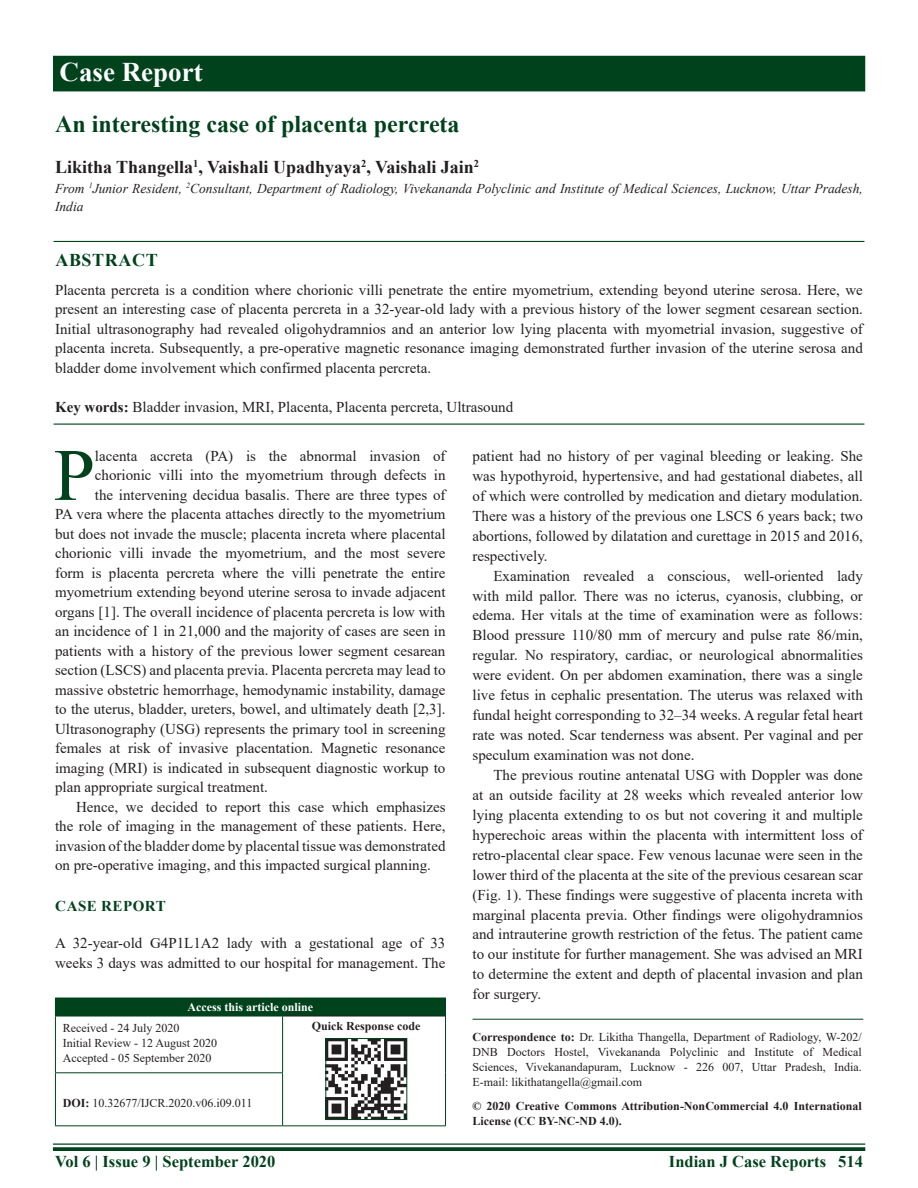
<style>
.page{position:relative;width:918px;height:1188px;background:#fff}
.page>*{position:absolute;margin:0;border:0;box-sizing:border-box;transform-origin:0 0}
.DROP_CAP_TX{font:73.95px "Times New Roman";color:#00421c}
.AH{font:700 27px "Times New Roman";color:#fff}
.AT{font:700 24px "Times New Roman";color:#00421c}
.AU{font:700 18px "Times New Roman";color:#231f20}
.ABSH{font:700 18px "Times New Roman";letter-spacing:.035em;color:#00421c}
.RF{font:700 16.5px "Times New Roman";color:#00421c}
.TX{font:15px/20px "Times New Roman";color:#231f20;text-align:justify}
.DROP_CAP_TX-2{font:15px "Times New Roman";color:#231f20}
.ABS{font:15px/19.5px "Times New Roman";color:#231f20;text-align:justify}
.TXFL{font:15px/20px "Times New Roman";color:#231f20}
.KWD{font:15px "Times New Roman";color:#231f20}
.t1{font:700 15px "Times New Roman";letter-spacing:.035em;color:#00421c}
.AFF{font:italic 13.5px/18px "Times New Roman";color:#231f20}
.ADD{font:12px/15px "Times New Roman";color:#231f20;text-align:justify}
.CR{font:700 12px/15px "Times New Roman";color:#231f20}
.HIS{font:12px/15px "Times New Roman";color:#231f20}
.DOI{font:12px "Times New Roman";color:#231f20}
.AAO{font:700 12px "Times New Roman";color:#fff}
.QR{font:700 12px "Times New Roman";color:#231f20}
.s1{font-weight:700}
</style>
<div class="page">
<hr style="left:53px;top:1143px;width:812px;height:2px;background:#00421c">
<svg style="left:53px;top:1147px;width:812px;height:4px;background:#0f4d29"></svg>
<div style="left:53px;top:56px;width:812px;height:35px;background:#00421c"></div>
<hr style="left:54px;top:241px;width:810px;height:1px;background:#00421c">
<hr style="left:54px;top:424px;width:810px;height:1px;background:#00421c">
<div style="left:55px;top:998px;width:391px;height:18px;background:#00421c"></div>
<hr style="left:283px;top:1016px;width:162px;height:1px;background:#231f20">
<hr style="left:445px;top:1016px;width:1px;height:57px;background:#00421c">
<hr style="left:445px;top:1073px;width:1px;height:52px;background:#00421c">
<hr style="left:283px;top:1125px;width:163px;height:1px;background:#00421c">
<hr style="left:55px;top:1016px;width:228px;height:1px;background:#00421c">
<hr style="left:55px;top:1016px;width:1px;height:56px;background:#00421c">
<hr style="left:282px;top:1016px;width:1px;height:56px;background:#00421c">
<hr style="left:55px;top:1072px;width:228px;height:1px;background:#00421c">
<hr style="left:55px;top:1073px;width:1px;height:52px;background:#00421c">
<hr style="left:282px;top:1073px;width:1px;height:52px;background:#00421c">
<hr style="left:55px;top:1125px;width:228px;height:1px;background:#00421c">
<img style="left:328px;top:1040px;width:77px;height:78px">
<div style="left:326px;top:1038px;width:81px;height:82px;border:1px solid #00421c"></div>
<hr style="left:472px;top:1019px;width:391px;height:1px;background:#00421c">
<p class="AH" style="left:60px;top:52px;width:145px">Case Report</p>
<p class="AT" style="left:55px;top:106px;width:406px">An interesting case of placenta percreta</p>
<p class="AU" style="left:55px;top:154px;width:426px">Likitha Thangella<sup>1</sup>, Vaishali Upadhyaya<sup>2</sup>, Vaishali Jain<sup>2</sup></p>
<p class="AFF" style="left:55px;top:179px;width:809px">From <sup>1</sup>Junior Resident, <sup>2</sup>Consultant, Department of Radiology, Vivekananda Polyclinic and Institute of Medical Sciences, Lucknow, Uttar Pradesh,<br>India</p>
<p class="ABSH" style="left:55px;top:247px;width:104px">ABSTRACT</p>
<p class="ABS" style="left:55px;top:279px;width:809px">Placenta percreta is a condition where chorionic villi penetrate the entire myometrium, extending beyond uterine serosa. Here, we present an interesting case of placenta percreta in a 32-year-old lady with a previous history of the lower segment cesarean section.<br>Initial ultrasonography had revealed oligohydramnios and an anterior low lying placenta with myometrial invasion, suggestive of placenta increta. Subsequently, a pre-operative magnetic resonance imaging demonstrated further invasion of the uterine serosa and bladder dome involvement which confirmed placenta percreta.</p>
<p class="KWD" style="left:55px;top:396px;width:460px"><span class="s1">Key words:</span> Bladder invasion, MRI, Placenta, Placenta percreta, Ultrasound</p>
<p class="DROP_CAP_TX" style="left:54px;top:423px;width:43px">P</p>
<p class="DROP_CAP_TX-2" style="left:95px;top:445px;width:352px">lacenta accreta (PA) is the abnormal invasion of</p>
<p class="DROP_CAP_TX-2" style="left:95px;top:465px;width:352px">chorionic villi into the myometrium through defects in</p>
<p class="DROP_CAP_TX-2" style="left:95px;top:484px;width:352px">the intervening decidua basalis. There are three types of</p>
<p class="DROP_CAP_TX-2" style="left:55px;top:504px;width:392px">PA vera where the placenta attaches directly to the myometrium</p>
<p class="DROP_CAP_TX-2" style="left:55px;top:523px;width:392px">but does not invade the muscle; placenta increta where placental</p>
<p class="DROP_CAP_TX-2" style="left:55px;top:543px;width:392px">chorionic villi invade the myometrium, and the most severe</p>
<p class="DROP_CAP_TX-2" style="left:55px;top:562px;width:392px">form is placenta percreta where the villi penetrate the entire</p>
<p class="DROP_CAP_TX-2" style="left:55px;top:582px;width:392px">myometrium extending beyond uterine serosa to invade adjacent</p>
<p class="DROP_CAP_TX-2" style="left:55px;top:601px;width:392px">organs [1]. The overall incidence of placenta percreta is low with</p>
<p class="DROP_CAP_TX-2" style="left:55px;top:621px;width:392px">an incidence of 1 in 21,000 and the majority of cases are seen in</p>
<p class="DROP_CAP_TX-2" style="left:55px;top:640px;width:392px">patients with a history of the previous lower segment cesarean</p>
<p class="DROP_CAP_TX-2" style="left:55px;top:660px;width:392px">section (LSCS) and placenta previa. Placenta percreta may lead to</p>
<p class="DROP_CAP_TX-2" style="left:55px;top:679px;width:392px">massive obstetric hemorrhage, hemodynamic instability, damage</p>
<p class="DROP_CAP_TX-2" style="left:55px;top:699px;width:392px">to the uterus, bladder, ureters, bowel, and ultimately death [2,3].</p>
<p class="DROP_CAP_TX-2" style="left:55px;top:718px;width:392px">Ultrasonography (USG) represents the primary tool in screening</p>
<p class="DROP_CAP_TX-2" style="left:55px;top:738px;width:392px">females at risk of invasive placentation. Magnetic resonance</p>
<p class="DROP_CAP_TX-2" style="left:55px;top:757px;width:392px">imaging (MRI) is indicated in subsequent diagnostic workup to</p>
<p class="DROP_CAP_TX-2" style="left:55px;top:777px;width:214px">plan appropriate surgical treatment.</p>
<p class="TX" style="left:55px;top:797px;width:392px;line-height:19.5px;text-indent:21px">Hence, we decided to report this case which emphasizes the role of imaging in the management of these patients. Here, invasion of the bladder dome by placental tissue was demonstrated on pre-operative imaging, and this impacted surgical planning.</p>
<h1 class="t1" style="left:55px;top:895px;width:112px">CASE REPORT</h1>
<p class="TXFL" style="left:55px;top:933px;width:392px;line-height:19.5px">A 32-year-old G4P1L1A2 lady with a gestational age of 33 weeks 3 days was admitted to our hospital for management. The</p>
<p class="AAO" style="left:188px;top:998px;width:127px">Access this article online</p>
<p class="HIS" style="left:63px;top:1020px;width:156px">Received - 24 July 2020<br>Initial Review - 12 August 2020<br>Accepted - 05 September 2020</p>
<p class="QR" style="left:312px;top:1018px;width:110px">Quick Response code</p>
<p class="DOI" style="left:63px;top:1095px;width:191px"><span class="s1">DOI:</span> 10.32677/IJCR.2020.v06.i09.011</p>
<p class="TXFL" style="left:472px;top:445px;width:392px;text-align:justify">patient had no history of per vaginal bleeding or leaking. She was hypothyroid, hypertensive, and had gestational diabetes, all of which were controlled by medication and dietary modulation.<br>There was a history of the previous one LSCS 6 years back; two abortions, followed by dilatation and curettage in 2015 and 2016, respectively.</p>
<p class="TX" style="left:472px;top:565px;width:392px;text-indent:21px">Examination revealed a conscious, well-oriented lady with mild pallor. There was no icterus, cyanosis, clubbing, or edema. Her vitals at the time of examination were as follows:<br>Blood pressure 110/80 mm of mercury and pulse rate 86/min, regular. No respiratory, cardiac, or neurological abnormalities were evident. On per abdomen examination, there was a single live fetus in cephalic presentation. The uterus was relaxed with fundal height corresponding to 32–34 weeks. A regular fetal heart rate was noted. Scar tenderness was absent. Per vaginal and per speculum examination was not done.</p>
<p class="TX" style="left:472px;top:764px;width:392px;text-indent:21px">The previous routine antenatal USG with Doppler was done at an outside facility at 28 weeks which revealed anterior low lying placenta extending to os but not covering it and multiple hyperechoic areas within the placenta with intermittent loss of retro-placental clear space. Few venous lacunae were seen in the lower third of the placenta at the site of the previous cesarean scar (Fig. 1). These findings were suggestive of placenta increta with marginal placenta previa. Other findings were oligohydramnios and intrauterine growth restriction of the fetus. The patient came to our institute for further management. She was advised an MRI to determine the extent and depth of placental invasion and plan for surgery.</p>
<p class="ADD" style="left:472px;top:1029px;width:391px"><span class="s1">Correspondence to:</span> Dr. Likitha Thangella, Department of Radiology, W-202/ DNB Doctors Hostel, Vivekananda Polyclinic and Institute of Medical Sciences, Vivekanandapuram, Lucknow - 226 007, Uttar Pradesh, India.<br>E-mail: likithatangella@gmail.com</p>
<p class="CR" style="left:472px;top:1099px;width:391px">© 2020 Creative Commons Attribution-NonCommercial 4.0 International<br>License (CC BY-NC-ND 4.0).</p>
<p class="RF" style="left:55px;top:1150px;width:222px">Vol 6 | Issue 9 | September 2020</p>
<p class="RF" style="left:669px;top:1150px;width:195px">Indian J Case Reports 514</p>
</div>
